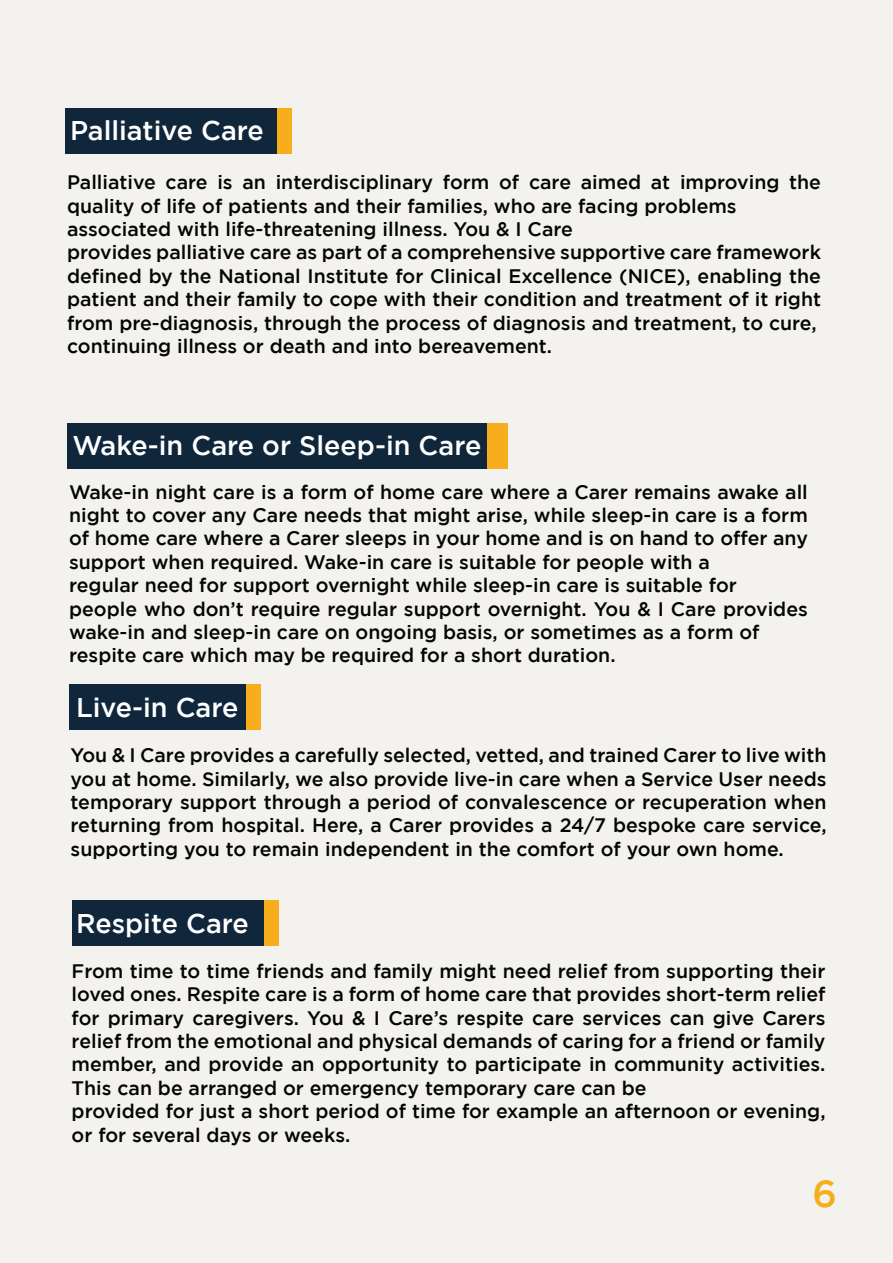
<style>
.page{position:relative;width:893px;height:1263px;background:#f3f2ee}
.page>*{position:absolute;margin:0;border:0;box-sizing:border-box;transform-origin:0 0}
.t1{font:500 37.5px "Gotham";color:#f6ae1a}
.t2{font:500 27px "Gotham";color:#fff}
.t3{font:500 19.5px/23.4px "Gotham";color:#040503;text-align:justify}
</style>
<div class="page">
<div style="left:66px;top:109px;width:213px;height:45px;background:#10263b"></div>
<div style="left:277px;top:109px;width:15px;height:45px;background:#f8ae1c"></div>
<div style="left:67px;top:424px;width:424px;height:45px;background:#10263b"></div>
<div style="left:488px;top:424px;width:20px;height:45px;background:#f8ae1c"></div>
<div style="left:69px;top:685px;width:178px;height:45px;background:#10263b"></div>
<div style="left:246px;top:685px;width:15px;height:45px;background:#f8ae1c"></div>
<div style="left:72px;top:901px;width:193px;height:45px;background:#10263b"></div>
<div style="left:264px;top:901px;width:15px;height:45px;background:#f8ae1c"></div>
<p class="t2" style="left:70px;top:115px;width:195px">Palliative Care</p>
<p class="t3" style="left:67px;top:170px;width:755px">Palliative care is an interdisciplinary form of care aimed at improving the quality of life of patients and their families, who are facing problems</p>
<p class="t3" style="left:67px;top:217px;width:507px">associated with life-threatening illness. You &amp; I Care</p>
<p class="t3" style="left:67px;top:240px;width:755px">provides palliative care as part of a comprehensive supportive care framework defined by the National Institute for Clinical Excellence (NICE), enabling the patient and their family to cope with their condition and treatment of it right from pre-diagnosis, through the process of diagnosis and treatment, to cure,</p>
<p class="t3" style="left:67px;top:334px;width:486px">continuing illness or death and into bereavement.</p>
<p class="t2" style="left:72px;top:430px;width:410px">Wake-in Care or Sleep-in Care</p>
<p class="t3" style="left:69px;top:480px;width:740px">Wake-in night care is a form of home care where a Carer remains awake all night to cover any Care needs that might arise, while sleep-in care is a form of home care where a Carer sleeps in your home and is on hand to offer any support when required. Wake-in care is suitable for people with a</p>
<p class="t3" style="left:69px;top:573px;width:669px">regular need for support overnight while sleep-in care is suitable for</p>
<p class="t3" style="left:69px;top:597px;width:740px">people who don’t require regular support overnight. You &amp; I Care provides wake-in and sleep-in care on ongoing basis, or sometimes as a form of</p>
<p class="t3" style="left:69px;top:643px;width:548px">respite care which may be required for a short duration.</p>
<p class="t2" style="left:76px;top:692px;width:164px">Live-in Care</p>
<p class="t3" style="left:71px;top:743px;width:758px">You &amp; I Care provides a carefully selected, vetted, and trained Carer to live with you at home. Similarly, we also provide live-in care when a Service User needs temporary support through a period of convalescence or recuperation when returning from hospital. Here, a Carer provides a 24/7 bespoke care service, supporting you to remain independent in the comfort of your own home.</p>
<p class="t2" style="left:76px;top:908px;width:174px">Respite Care</p>
<p class="t3" style="left:72px;top:959px;width:755px">From time to time friends and family might need relief from supporting their loved ones. Respite care is a form of home care that provides short-term relief for primary caregivers. You &amp; I Care’s respite care services can give Carers relief from the emotional and physical demands of caring for a friend or family member, and provide an opportunity to participate in community activities.<br>This can be arranged or emergency temporary care can be</p>
<p class="t3" style="left:72px;top:1099px;width:755px">provided for just a short period of time for example an afternoon or evening, or for several days or weeks.</p>
<p class="t1" style="left:812px;top:1172px;width:26px">6</p>
</div>
